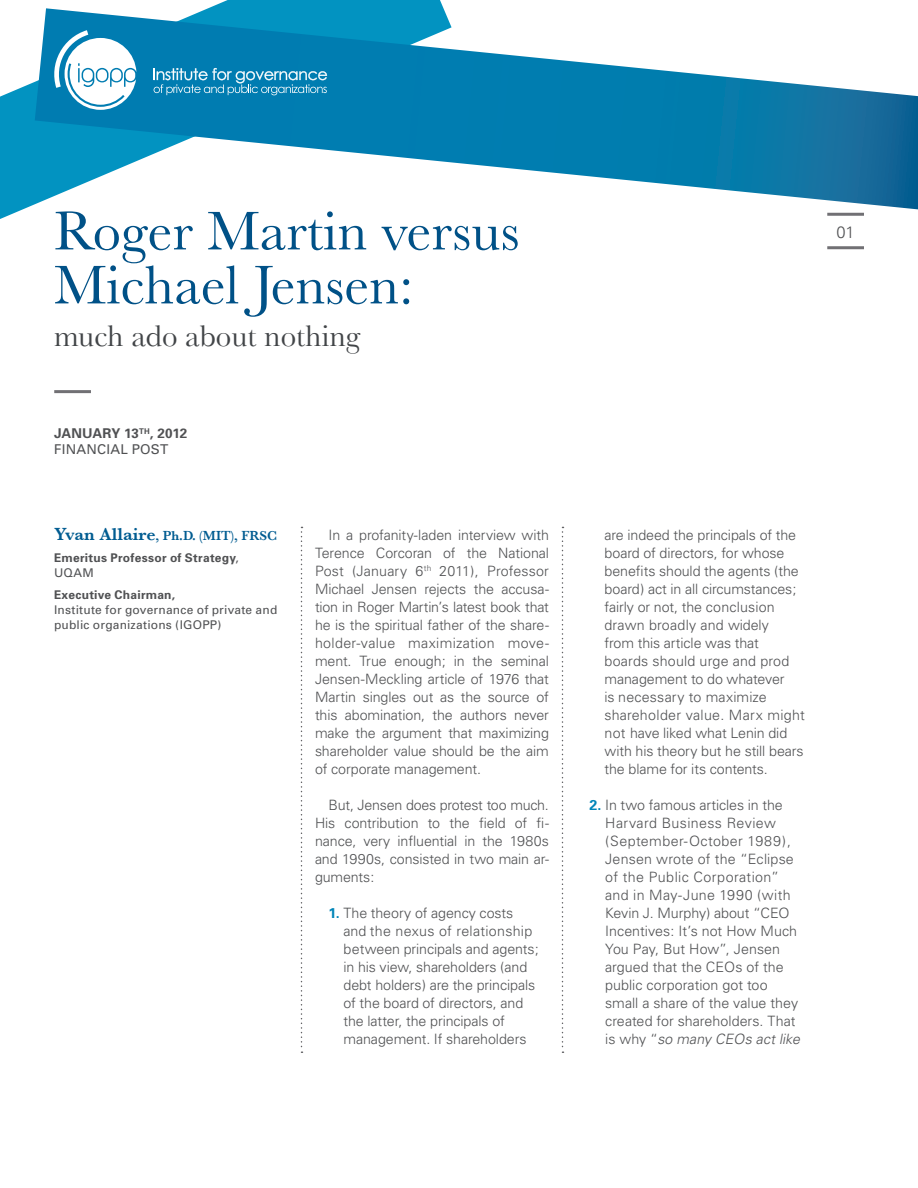
<style>
.page{position:relative;width:918px;height:1188px;background:#fff}
.page>*{position:absolute;margin:0;border:0;box-sizing:border-box;transform-origin:0 0}
.t1{font:56.55px/54px "Baskerville";color:#005187}
.t2{font:30.9px "Baskerville";color:#424548}
.TEXTE_régulier___IND{font:300 16.5px "Univers";color:#505153}
.TEXTE_régulier___IND-2{font:300 14.25px/18px "Univers";letter-spacing:-.005em;color:#505153}
.SOUS-TITRE_dans_le_t{font:600 13.5px "Baskerville";color:#005c91}
.TEXTE_régulier___IND-3{font:700 13.5px "Univers";letter-spacing:-.01em;color:#505153}
.TEXTE_régulier___IND-4{font:13.5px "Univers";letter-spacing:.02em;color:#505153}
.Note_suite_à_l_artic{font:12px/15px "Univers";letter-spacing:.015em;color:#505153}
.Note_suite_à_l_artic-2{font:700 12px/15px "Univers";letter-spacing:.025em;color:#505153}
.s1{font-size:18px}
.s2{font-weight:400}
.s3{font-weight:700}
.s4{font-weight:700;color:#0085b8}
.s5{font-style:italic}
</style>
<div class="page">
<svg style="left:301px;top:527px;width:2px;height:526px"></svg>
<svg style="left:562px;top:527px;width:1px;height:526px"></svg>
<hr style="left:827px;top:213px;width:37px;height:3px;background:#717074">
<hr style="left:827px;top:246px;width:37px;height:3px;background:#717074">
<svg style="left:0;top:0;width:444px;height:219px"></svg>
<svg style="left:35px;top:8px;width:883px;height:201px"></svg>
<svg style="left:49px;top:30px;width:87px;height:80px"></svg>
<svg style="left:153px;top:68px;width:174px;height:27px;background:#3798c1"></svg>
<hr style="left:54px;top:390px;width:37px;height:3px;background:#717074">
<p class="t1" style="left:54px;top:204px;width:467px">Roger Martin versus<br>Michael Jensen:</p>
<p class="t2" style="left:54px;top:318px;width:308px">much ado about nothing</p>
<p class="TEXTE_régulier___IND-3" style="left:54px;top:425px;width:134px">JANUARY 13<sup>TH</sup>, 2012</p>
<p class="TEXTE_régulier___IND-4" style="left:54px;top:441px;width:116px">FINANCIAL POST</p>
<p class="SOUS-TITRE_dans_le_t" style="left:54px;top:528px;width:225px"><span class="s1">Yvan Allaire</span>, Ph.D. (MIT), FRSC</p>
<p class="Note_suite_à_l_artic-2" style="left:54px;top:550px;width:186px">Emeritus Professor of Strategy<span class="s2">,<br>UQAM</span></p>
<p class="Note_suite_à_l_artic" style="left:54px;top:587px;width:225px"><span class="s3">Executive Chairman,<br></span>Institute for governance of private and public organizations (IGOPP)</p>
<p class="TEXTE_régulier___IND-2" style="left:315px;top:526px;width:236px;text-align:justify;text-indent:14px">In a profanity-laden interview with Terence Corcoran of the National Post (January 6<sup>th</sup> 2011), Professor Michael Jensen rejects the accusa&shy;tion in Roger Martin’s latest book that he is the spiritual father of the share&shy;holder-value maximization move&shy;ment. True enough; in the seminal Jensen-Meckling article of 1976 that Martin singles out as the source of this abomination, the authors never make the argument that maximizing shareholder value should be the aim of corporate management.</p>
<p class="TEXTE_régulier___IND-2" style="left:315px;top:796px;width:235px;text-align:justify;text-indent:14px">But, Jensen does protest too much.<br>His contribution to the field of fi&shy;nance, very influential in the 1980s and 1990s, consisted in two main ar&shy;guments:</p>
<p class="TEXTE_régulier___IND-2" style="left:344px;top:904px;width:197px;text-indent:-15px"><span class="s4">1.</span> The theory of agency costs and the nexus of relationship between principals and agents; in his view, shareholders (and debt holders) are the principals of the board of directors, and the latter, the principals of management. If shareholders</p>
<p class="TEXTE_régulier___IND" style="left:837px;top:222px;width:20px">01</p>
<p class="TEXTE_régulier___IND-2" style="left:605px;top:526px;width:202px">are indeed the principals of the board of directors, for whose benefits should the agents (the board) act in all circumstances; fairly or not, the conclusion drawn broadly and widely<br>from this article was that boards should urge and prod management to do whatever<br>is necessary to maximize shareholder value. Marx might not have liked what Lenin did with his theory but he still bears the blame for its contents.</p>
<p class="TEXTE_régulier___IND-2" style="left:605px;top:796px;width:199px;text-indent:-16px"><span class="s4">2.</span> In two famous articles in the<br>Harvard Business Review (September-October 1989),<br>Jensen wrote of the “Eclipse of the Public Corporation” and in May-June 1990 (with<br>Kevin J. Murphy) about “CEO<br>Incentives: It’s not How Much<br>You Pay, But How”, Jensen argued that the CEOs of the public corporation got too small a share of the value they created for shareholders. That<br>i s w h y “ <span class="s5">so many CEOs act like</span></p>
</div>
